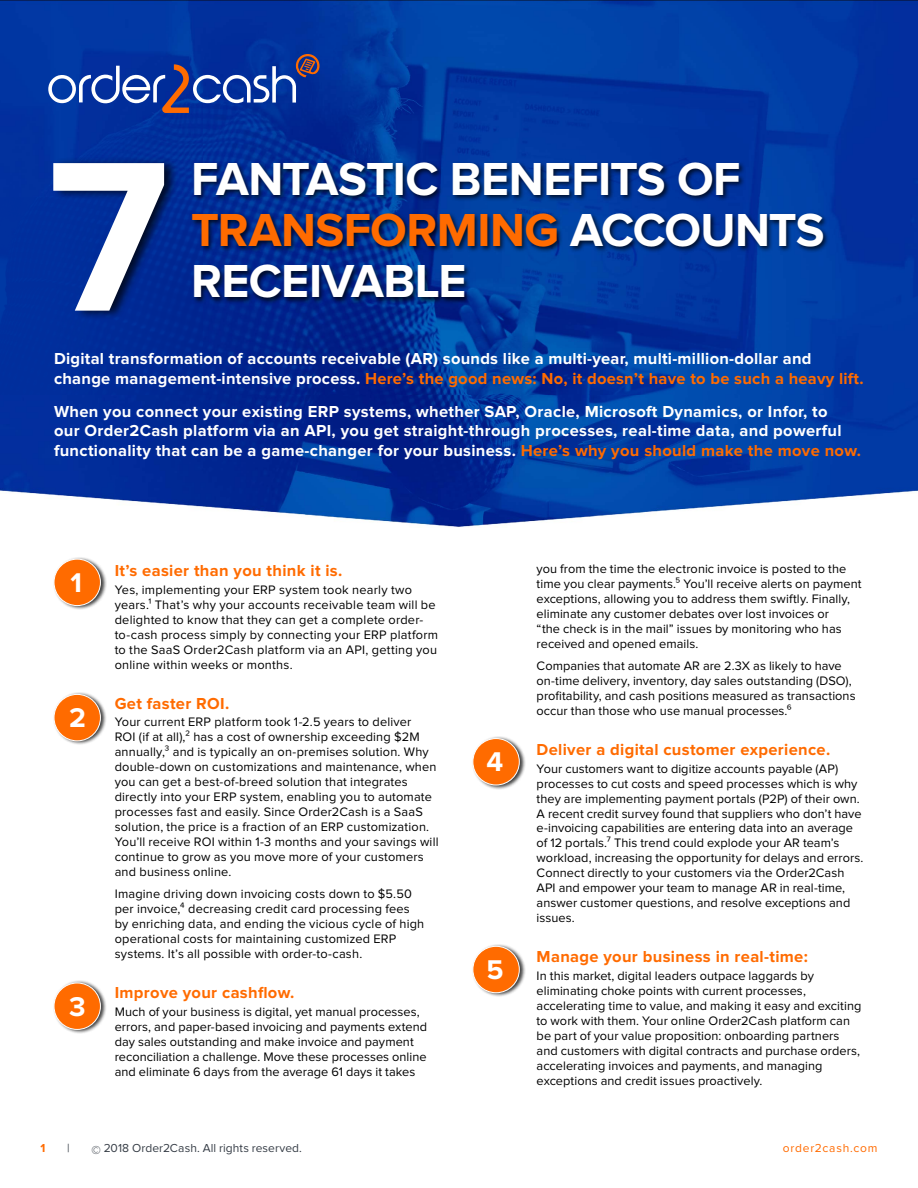
<style>
.page{position:relative;width:918px;height:1188px;background:#fff}
.page>*{position:absolute;margin:0;border:0;box-sizing:border-box;transform-origin:0 0}
.t1{font:700 221.25px "Proxima Nova";color:#fff}
.t2{font:700 48px/51px "Proxima Nova";letter-spacing:-.015em;color:#fff}
.t3{font:700 28.05px "Proxima Nova";color:#fff}
.t4{font:700 16.5px/19.5px "Proxima Nova";letter-spacing:.02em;color:#fff}
.t5{font:700 16.5px "Proxima Nova";letter-spacing:.02em;color:#ff6b00}
.t6{font:12.75px/15px "Proxima Nova";letter-spacing:.005em;color:#000}
.t7{font:12px "Proxima Nova";letter-spacing:.005em;color:#363d46}
.t8{font:12px "Proxima Nova";letter-spacing:.065em;color:#ff6b00}
.t9{font:700 12px "Proxima Nova";color:#ff6b00}
.s1{color:#ff6b00}
</style>
<div class="page">
<img style="left:0;top:0;width:918px;height:527px">
<svg style="left:48px;top:54px;width:271px;height:59px;background:#2d4da2"></svg>
<div style="left:190px;top:161px;width:639px;height:144px;background:#000;opacity:.75"></div>
<div style="left:52px;top:157px;width:127px;height:164px;background:#000;opacity:.75"></div>
<div style="left:53px;top:556px;width:54px;height:54px;background:#000;opacity:.75"></div>
<div style="left:54px;top:559px;width:46px;height:47px;background:#ff6b00;border-radius:50%"></div>
<div style="left:54px;top:559px;width:47px;height:47px;border:1px solid #fff;border-radius:50%"></div>
<div style="left:472px;top:736px;width:54px;height:54px;background:#000;opacity:.75"></div>
<div style="left:473px;top:739px;width:46px;height:46px;background:#ff6b00;border-radius:50%"></div>
<div style="left:473px;top:738px;width:47px;height:47px;border:1px solid #fff;border-radius:50%"></div>
<div style="left:53px;top:980px;width:54px;height:54px;background:#000;opacity:.75"></div>
<div style="left:54px;top:983px;width:46px;height:46px;background:#ff6b00;border-radius:50%"></div>
<div style="left:54px;top:983px;width:47px;height:47px;border:1px solid #fff;border-radius:50%"></div>
<div style="left:53px;top:692px;width:54px;height:54px;background:#000;opacity:.75"></div>
<div style="left:54px;top:694px;width:46px;height:47px;background:#ff6b00;border-radius:50%"></div>
<div style="left:54px;top:694px;width:47px;height:47px;border:1px solid #fff;border-radius:50%"></div>
<div style="left:472px;top:944px;width:54px;height:54px;background:#000;opacity:.75"></div>
<div style="left:473px;top:946px;width:46px;height:47px;background:#ff6b00;border-radius:50%"></div>
<div style="left:473px;top:946px;width:47px;height:47px;border:1px solid #fff;border-radius:50%"></div>
<h1 class="t1" style="left:48px;top:110px;width:122px">7</h1>
<h2 class="t2" style="left:191px;top:155px;width:635px">FANTASTIC BENEFITS OF<br><span class="s1">TRANSFORMING</span> ACCOUNTS</h2>
<h2 class="t2" style="left:191px;top:257px;width:277px">RECEIVABLE</h2>
<p class="t4" style="left:54px;top:349px;width:811px">Digital transformation of accounts receivable (AR) sounds like a multi-year, multi-million-dollar and change management-intensive process. <span class="s1">Here’s the good news: No, it doesn’t have to be such a heavy lift.</span></p>
<p class="t4" style="left:54px;top:402px;width:809px">When you connect your existing ERP systems, whether SAP, Oracle, Microsoft Dynamics, or Infor, to<br>our Order2Cash platform via an API, you get straight-through processes, real-time data, and powerful functionality that can be a game-changer for your business. <span class="s1">Here’s why you should make the move now.</span></p>
<h3 class="t3" style="left:70px;top:566px;width:13px">1</h3>
<h3 class="t3" style="left:69px;top:702px;width:18px">2</h3>
<h3 class="t3" style="left:69px;top:990px;width:18px">3</h3>
<p class="t5" style="left:115px;top:561px;width:229px">It’s easier than you think it is.</p>
<p class="t6" style="left:115px;top:583px;width:325px">Yes, implementing your ERP system took nearly two years.¹ That’s why your accounts receivable team will be delighted to know that they can get a complete order&shy;to-cash process simply by connecting your ERP platform to the SaaS Order2Cash platform via an API, getting you online within weeks or months.</p>
<p class="t5" style="left:115px;top:694px;width:116px">Get faster ROI.</p>
<p class="t6" style="left:115px;top:715px;width:325px">Your current ERP platform took 1-2.5 years to deliver<br>ROI (if at all),² has a cost of ownership exceeding $2M annually,³ and is typically an on-premises solution. Why double-down on customizations and maintenance, when you can get a best-of-breed solution that integrates directly into your ERP system, enabling you to automate processes fast and easily. Since Order2Cash is a SaaS solution, the price is a fraction of an ERP customization.<br>You’ll receive ROI within 1-3 months and your savings will continue to grow as you move more of your customers and business online.</p>
<p class="t6" style="left:115px;top:887px;width:311px">Imagine driving down invoicing costs down to $5.50 per invoice,⁴ decreasing credit card processing fees by enriching data, and ending the vicious cycle of high operational costs for maintaining customized ERP systems. It’s all possible with order-to-cash.</p>
<p class="t5" style="left:115px;top:983px;width:181px">Improve your cashflow.</p>
<p class="t6" style="left:115px;top:1004px;width:314px">Much of your business is digital, yet manual processes, errors, and paper-based invoicing and payments extend day sales outstanding and make invoice and payment reconciliation a challenge. Move these processes online and eliminate 6 days from the average 61 days it takes</p>
<h3 class="t3" style="left:487px;top:746px;width:18px">4</h3>
<h3 class="t3" style="left:486px;top:954px;width:19px">5</h3>
<p class="t6" style="left:537px;top:562px;width:326px">you from the time the electronic invoice is posted to the time you clear payments.⁵ You’ll receive alerts on payment exceptions, allowing you to address them swiftly. Finally, eliminate any customer debates over lost invoices or<br>“the check is in the mail” issues by monitoring who has received and opened emails.</p>
<p class="t6" style="left:537px;top:659px;width:321px">Companies that automate AR are 2.3X as likely to have on-time delivery, inventory, day sales outstanding (DSO), profitability, and cash positions measured as transactions occur than those who use manual processes.⁶</p>
<p class="t5" style="left:537px;top:740px;width:295px">Deliver a digital customer experience.</p>
<p class="t6" style="left:537px;top:761px;width:328px">Your customers want to digitize accounts payable (AP) processes to cut costs and speed processes which is why they are implementing payment portals (P2P) of their own.<br>A recent credit survey found that suppliers who don’t have e-invoicing capabilities are entering data into an average of 12 portals.⁷ This trend could explode your AR team’s workload, increasing the opportunity for delays and errors.<br>Connect directly to your customers via the Order2Cash API and empower your team to manage AR in real-time, answer customer questions, and resolve exceptions and issues.</p>
<p class="t5" style="left:537px;top:947px;width:273px">Manage your business in real-time:</p>
<p class="t6" style="left:537px;top:969px;width:326px">In this market, digital leaders outpace laggards by eliminating choke points with current processes, accelerating time to value, and making it easy and exciting to work with them. Your online Order2Cash platform can be part of your value proposition: onboarding partners and customers with digital contracts and purchase orders, accelerating invoices and payments, and managing exceptions and credit issues proactively.</p>
<p class="t9" style="left:40px;top:1141px;width:6px">1</p>
<p class="t7" style="left:67px;top:1142px;width:4px">|</p>
<p class="t7" style="left:91px;top:1142px;width:212px">© 2018 Order2Cash. All rights reserved.</p>
<p class="t8" style="left:783px;top:1142px;width:96px">order2cash.com</p>
</div>
